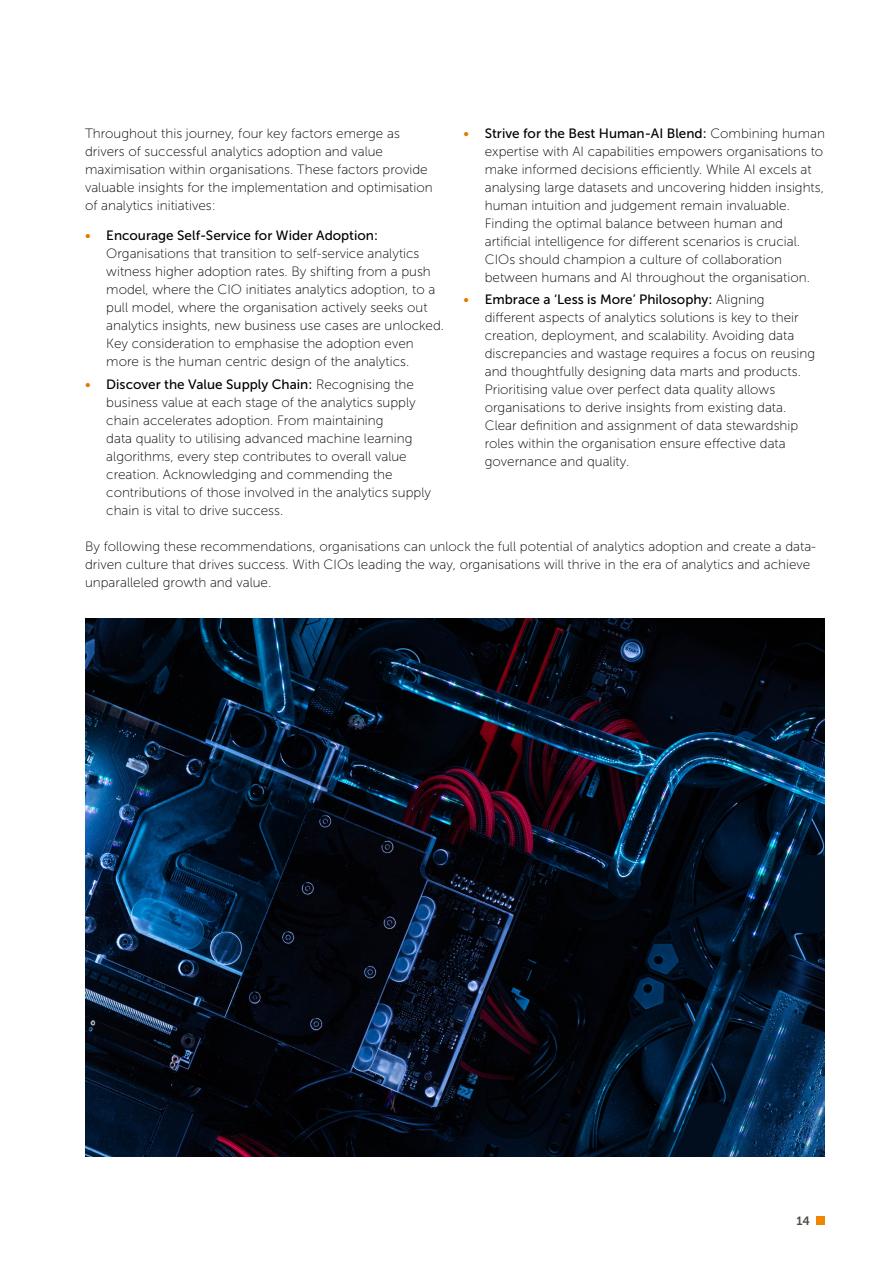
<style>
.page{position:relative;width:893px;height:1263px;background:#fff}
.page>*{position:absolute;margin:0;border:0;box-sizing:border-box;transform-origin:0 0}
.t1{font:13.5px/18px "Museo Sans 100";color:#000}
.t2{font:13.5px "Museo Sans 500";color:#000}
.t3{font:12px "Museo Sans 700";color:#544d46}
.s1{color:#df7a00}
.s2{font-family:"Museo Sans 100"}
</style>
<div class="page">
<img style="left:85px;top:618px;width:740px;height:539px">
<div style="left:816px;top:1216px;width:9px;height:9px;background:#f18500"></div>
<p class="t1" style="left:85px;top:124px;width:349px">Throughout this journey, four key factors emerge as drivers of successful analytics adoption and value maximisation within organisations. These factors provide valuable insights for the implementation and optimisation of analytics initiatives:</p>
<p class="t2" style="left:85px;top:228px;width:294px"><span class="s1">•</span> Encourage Self-Service for Wider Adoption:</p>
<p class="t1" style="left:106px;top:245px;width:339px">Organisations that transition to self-service analytics witness higher adoption rates. By shifting from a push model, where the CIO initiates analytics adoption, to a pull model, where the organisation actively seeks out analytics insights, new business use cases are unlocked.<br>Key consideration to emphasise the adoption even more is the human centric design of the analytics.</p>
<p class="t2" style="left:85px;top:377px;width:330px"><span class="s1">•</span> Discover the Value Supply Chain: <span class="s2">Recognising the</span></p>
<p class="t1" style="left:106px;top:393px;width:326px">business value at each stage of the analytics supply chain accelerates adoption. From maintaining<br>data quality to utilising advanced machine learning algorithms, every step contributes to overall value creation. Acknowledging and commending the contributions of those involved in the analytics supply chain is vital to drive success.</p>
<p class="t2" style="left:463px;top:126px;width:363px"><span class="s1">•</span> Strive for the Best Human-AI Blend: <span class="s2">Combining human</span></p>
<p class="t1" style="left:485px;top:142px;width:341px">expertise with AI capabilities empowers organisations to make informed decisions efficiently. While AI excels at analysing large datasets and uncovering hidden insights, human intuition and judgement remain invaluable.<br>Finding the optimal balance between human and artificial intelligence for different scenarios is crucial.<br>CIOs should champion a culture of collaboration between humans and AI throughout the organisation.</p>
<p class="t2" style="left:463px;top:292px;width:303px"><span class="s1">•</span> Embrace a ‘Less is More’ Philosophy: <span class="s2">Aligning</span></p>
<p class="t1" style="left:485px;top:308px;width:332px">different aspects of analytics solutions is key to their creation, deployment, and scalability. Avoiding data discrepancies and wastage requires a focus on reusing and thoughtfully designing data marts and products.<br>Prioritising value over perfect data quality allows organisations to derive insights from existing data.<br>Clear definition and assignment of data stewardship roles within the organisation ensure effective data governance and quality.</p>
<p class="t1" style="left:85px;top:538px;width:732px">By following these recommendations, organisations can unlock the full potential of analytics adoption and create a data&shy;driven culture that drives success. With CIOs leading the way, organisations will thrive in the era of analytics and achieve unparalleled growth and value.</p>
<p class="t3" style="left:796px;top:1214px;width:15px">14</p>
</div>
